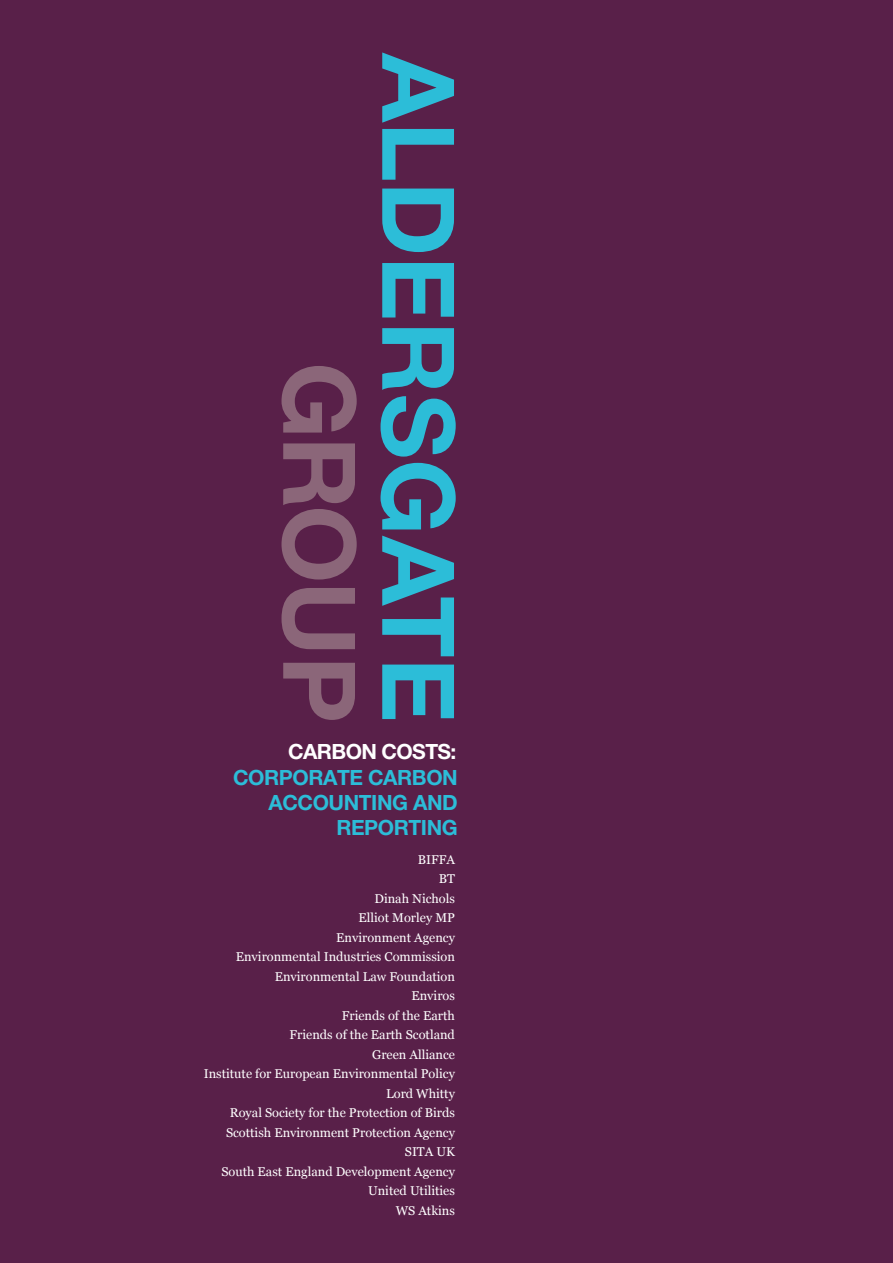
<style>
.page{position:relative;width:893px;height:1263px;background:#592049}
.page>*{position:absolute;margin:0;border:0;box-sizing:border-box;transform-origin:0 0}
.t1{font:700 100.5px/99px "Helvetica Neue";color:#2cbdd8;text-align:right}
.t2{font:700 21px/25.3px "Helvetica Neue";letter-spacing:-.02em;color:#2cbdd8;text-align:right}
.t3{font:12.75px "Georgia";color:#fff}
.s1{color:#8b6679}
.s2{color:#fff}
</style>
<div class="page">
<p class="t1" style="left:470px;top:53px;width:671px;rotate:90deg">ALDERSGATE<br><span class="s1">GROUP</span></p>
<p class="t2" style="left:233px;top:739px;width:226px"><span class="s2">CARBON COSTS:<br></span>CORPORATE CARBON<br>ACCOUNTING AND<br>REPORTING</p>
<p class="t3" style="left:418px;top:852px;width:39px">BIFFA</p>
<p class="t3" style="left:439px;top:872px;width:18px">BT</p>
<p class="t3" style="left:374px;top:891px;width:82px">Dinah Nichols</p>
<p class="t3" style="left:359px;top:911px;width:98px">Elliot Morley MP</p>
<p class="t3" style="left:336px;top:930px;width:120px">Environment Agency</p>
<p class="t3" style="left:236px;top:950px;width:221px">Environmental Industries Commission</p>
<p class="t3" style="left:275px;top:969px;width:182px">Environmental Law Foundation</p>
<p class="t3" style="left:411px;top:989px;width:45px">Enviros</p>
<p class="t3" style="left:342px;top:1008px;width:115px">Friends of the Earth</p>
<p class="t3" style="left:290px;top:1028px;width:167px">Friends of the Earth Scotland</p>
<p class="t3" style="left:372px;top:1047px;width:84px">Green Alliance</p>
<p class="t3" style="left:204px;top:1067px;width:253px">Institute for European Environmental Policy</p>
<p class="t3" style="left:386px;top:1086px;width:70px">Lord Whitty</p>
<p class="t3" style="left:230px;top:1106px;width:227px">Royal Society for the Protection of Birds</p>
<p class="t3" style="left:226px;top:1125px;width:230px">Scottish Environment Protection Agency</p>
<p class="t3" style="left:405px;top:1145px;width:52px">SITA UK</p>
<p class="t3" style="left:221px;top:1164px;width:235px">South East England Development Agency</p>
<p class="t3" style="left:368px;top:1184px;width:88px">United Utilities</p>
<p class="t3" style="left:396px;top:1203px;width:61px">WS Atkins</p>
</div>
